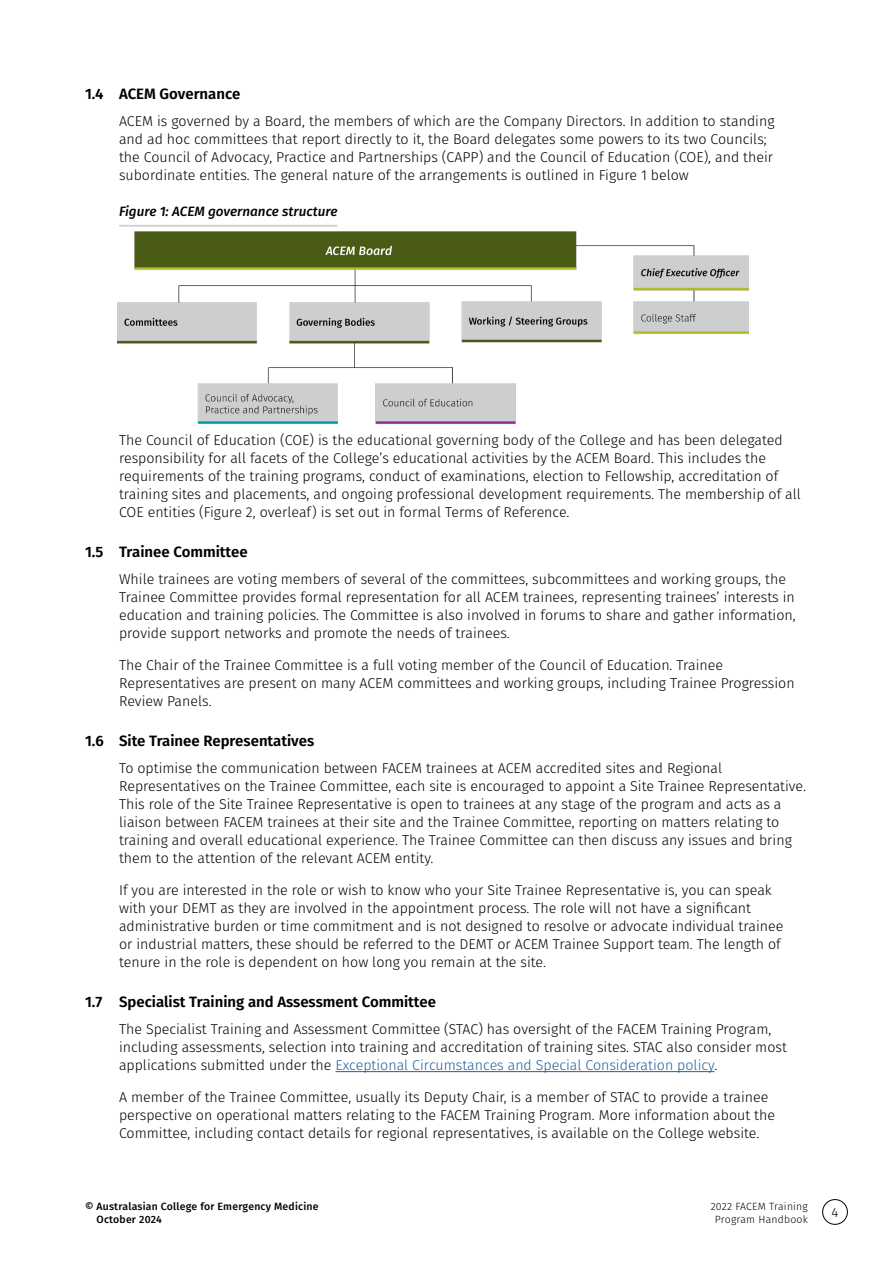
<style>
.page{position:relative;width:893px;height:1263px;background:#fff}
.page>*{position:absolute;margin:0;border:0;box-sizing:border-box;transform-origin:0 0}
.t1{font:600 15px "Fira Sans";color:#000}
.t2{font:300 14.25px/18px "Fira Sans";color:#000}
.t3{font:italic 500 13.5px "Fira Sans";color:#000}
.t4{font:300 13.5px "Fira Sans";color:#000}
.t5{font:500 10.5px/13.5px "Fira Sans";letter-spacing:.02em;color:#000}
.t6{font:300 10.5px/13.5px "Fira Sans";letter-spacing:.02em;color:#000;text-align:center}
.s1{color:#215e9e}
</style>
<div class="page">
<div style="left:822px;top:1199px;width:26px;height:26px;border:1px solid #000;border-radius:50%"></div>
<hr style="left:119px;top:225px;width:218px;height:2px;background:#cccecf">
<hr style="left:335px;top:1071px;width:379px;height:1px;background:#215e9e">
<img style="left:117px;top:231px;width:631px;height:193px">
<p class="t1" style="left:85px;top:82px;width:157px">1.4 ACEM Governance</p>
<p class="t2" style="left:119px;top:112px;width:657px">ACEM is governed by a Board, the members of which are the Company Directors. In addition to standing and ad hoc committees that report directly to it, the Board delegates some powers to its two Councils; the Council of Advocacy, Practice and Partnerships (CAPP) and the Council of Education (COE), and their subordinate entities. The general nature of the arrangements is outlined in Figure 1 below</p>
<p class="t3" style="left:119px;top:200px;width:220px">Figure 1: ACEM governance structure</p>
<p class="t2" style="left:119px;top:430px;width:683px">The Council of Education (COE) is the educational governing body of the College and has been delegated responsibility for all facets of the College’s educational activities by the ACEM Board. This includes the requirements of the training programs, conduct of examinations, election to Fellowship, accreditation of training sites and placements, and ongoing professional development requirements. The membership of all COE entities (Figure 2, overleaf) is set out in formal Terms of Reference.</p>
<p class="t1" style="left:85px;top:540px;width:164px">1.5 Trainee Committee</p>
<p class="t2" style="left:119px;top:570px;width:678px">While trainees are voting members of several of the committees, subcommittees and working groups, the Trainee Committee provides formal representation for all ACEM trainees, representing trainees’ interests in education and training policies. The Committee is also involved in forums to share and gather information, provide support networks and promote the needs of trainees.</p>
<p class="t2" style="left:119px;top:655px;width:677px">The Chair of the Trainee Committee is a full voting member of the Council of Education. Trainee<br>Representatives are present on many ACEM committees and working groups, including Trainee Progression<br>Review Panels.</p>
<p class="t1" style="left:85px;top:729px;width:231px">1.6 Site Trainee Representatives</p>
<p class="t2" style="left:119px;top:759px;width:688px">To optimise the communication between FACEM trainees at ACEM accredited sites and Regional Representatives on the Trainee Committee, each site is encouraged to appoint a Site Trainee Representative.<br>This role of the Site Trainee Representative is open to trainees at any stage of the program and acts as a liaison between FACEM trainees at their site and the Trainee Committee, reporting on matters relating to training and overall educational experience. The Trainee Committee can then discuss any issues and bring them to the attention of the relevant ACEM entity.</p>
<p class="t2" style="left:119px;top:880px;width:666px">If you are interested in the role or wish to know who your Site Trainee Representative is, you can speak with your DEMT as they are involved in the appointment process. The role will not have a significant administrative burden or time commitment and is not designed to resolve or advocate individual trainee or industrial matters, these should be referred to the DEMT or ACEM Trainee Support team. The length of tenure in the role is dependent on how long you remain at the site.</p>
<p class="t1" style="left:85px;top:990px;width:352px">1.7 Specialist Training and Assessment Committee</p>
<p class="t2" style="left:119px;top:1020px;width:669px">The Specialist Training and Assessment Committee (STAC) has oversight of the FACEM Training Program, including assessments, selection into training and accreditation of training sites. STAC also consider most applications submitted under the <span class="s1">Exceptional Circumstances and Special Consideration policy</span>.</p>
<p class="t2" style="left:119px;top:1088px;width:657px">A member of the Trainee Committee, usually its Deputy Chair, is a member of STAC to provide a trainee perspective on operational matters relating to the FACEM Training Program. More information about the<br>Committee, including contact details for regional representatives, is available on the College website.</p>
<p class="t5" style="left:97px;top:1199px;width:223px;text-indent:-12px">© Australasian College for Emergency Medicine<br>October 2024</p>
<p class="t6" style="left:711px;top:1199px;width:99px">2022 FACEM Training<br>Program Handbook</p>
<p class="t4" style="left:831px;top:1202px;width:8px">4</p>
</div>
